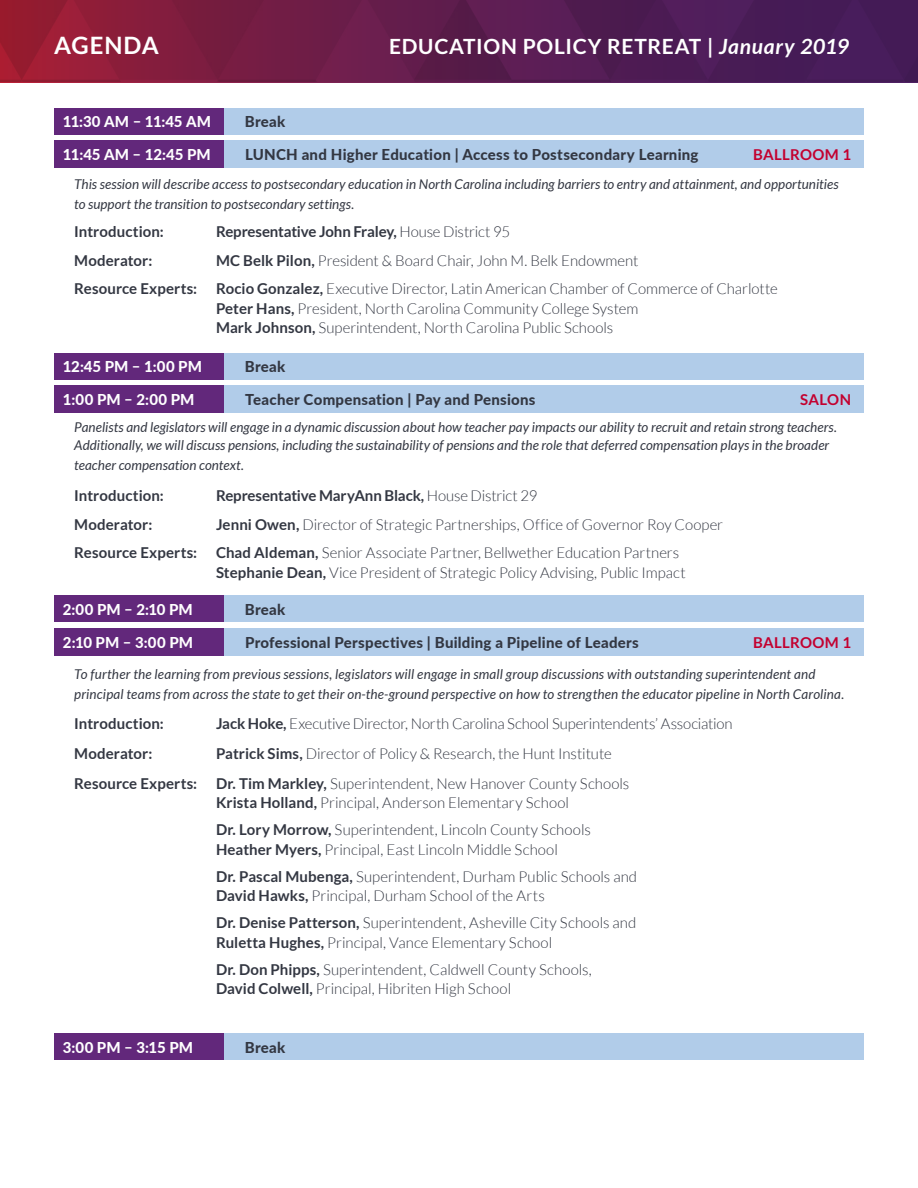
<style>
.page{position:relative;width:918px;height:1188px;background:#fff}
.page>*{position:absolute;margin:0;border:0;box-sizing:border-box;transform-origin:0 0}
.t1{font:700 24px "Lato";letter-spacing:.04em;color:#fff}
.t2{font:700 21px "Lato";letter-spacing:.035em;color:#fff}
.DESCRIPTION{font:300 15px/19.5px "Lato";color:#333742}
.SESSION_TITLE{font:800 15px "Lato";letter-spacing:.015em;color:#333742}
.DESCRIPTION-2{font:700 15px "Lato";color:#333742}
.DATE{font:800 15px "Lato";color:#fff}
.LOCATION{font:700 15px "Lato";letter-spacing:.015em;color:#c3002f}
.DESCRIPTION-3{font:italic 13.5px/19.5px "Lato";letter-spacing:.005em;color:#333742}
.s1{font-style:italic}
.s2{font-weight:300}
.s3{font-weight:700}
</style>
<div class="page">
<div style="left:54px;top:108px;width:171px;height:27px;background:#62287b"></div>
<div style="left:225px;top:108px;width:639px;height:27px;background:#b1cce9"></div>
<div style="left:54px;top:140px;width:172px;height:28px;background:#62287b"></div>
<div style="left:225px;top:140px;width:639px;height:28px;background:#b1cce9"></div>
<div style="left:54px;top:385px;width:172px;height:28px;background:#62287b"></div>
<div style="left:225px;top:385px;width:639px;height:28px;background:#b1cce9"></div>
<div style="left:54px;top:628px;width:172px;height:28px;background:#62287b"></div>
<div style="left:225px;top:628px;width:639px;height:28px;background:#b1cce9"></div>
<div style="left:54px;top:353px;width:171px;height:26px;background:#62287b"></div>
<div style="left:225px;top:353px;width:639px;height:26px;background:#b1cce9"></div>
<div style="left:54px;top:596px;width:171px;height:26px;background:#62287b"></div>
<div style="left:225px;top:596px;width:639px;height:26px;background:#b1cce9"></div>
<div style="left:54px;top:1033px;width:171px;height:27px;background:#62287b"></div>
<div style="left:225px;top:1033px;width:639px;height:27px;background:#b1cce9"></div>
<svg style="left:0;top:0;width:918px;height:82px;background:#651c4a"></svg>
<p class="t1" style="left:54px;top:32px;width:106px">AGENDA</p>
<p class="t2" style="left:389px;top:34px;width:461px">EDUCATION POLICY RETREAT | <span class="s1">January 2019</span></p>
<p class="DATE" style="left:63px;top:111px;width:150px">11:30 AM – 11:45 AM</p>
<p class="SESSION_TITLE" style="left:245px;top:111px;width:42px">Break</p>
<p class="DATE" style="left:63px;top:144px;width:149px">11:45 AM – 12:45 PM</p>
<p class="SESSION_TITLE" style="left:245px;top:144px;width:455px">LUNCH and Higher Education | Access to Postsecondary Learning</p>
<p class="DESCRIPTION-3" style="left:74px;top:175px;width:766px">This session will describe access to postsecondary education in North Carolina including barriers to entry and attainment, and opportunities to support the transition to postsecondary settings.</p>
<p class="DESCRIPTION-2" style="left:74px;top:223px;width:91px">Introduction:</p>
<p class="DESCRIPTION-2" style="left:216px;top:223px;width:296px">Representative John Fraley, <span class="s2">House District 95</span></p>
<p class="DESCRIPTION-2" style="left:74px;top:252px;width:80px">Moderator:</p>
<p class="DESCRIPTION" style="left:216px;top:251px;width:424px"><span class="s3">MC Belk Pilon,</span> President &amp; Board Chair, John M. Belk Endowment</p>
<p class="DESCRIPTION" style="left:74px;top:279px;width:705px"><span class="s3">Resource Experts: Rocio Gonzalez,</span> Executive Director, Latin American Chamber of Commerce of Charlotte</p>
<p class="DESCRIPTION" style="left:216px;top:299px;width:424px"><span class="s3">Peter Hans,</span> President, North Carolina Community College System</p>
<p class="DESCRIPTION" style="left:216px;top:318px;width:399px"><span class="s3">Mark Johnson,</span> Superintendent, North Carolina Public Schools</p>
<p class="LOCATION" style="left:753px;top:146px;width:99px">BALLROOM 1</p>
<p class="DATE" style="left:63px;top:355px;width:141px">12:45 PM – 1:00 PM</p>
<p class="SESSION_TITLE" style="left:245px;top:355px;width:42px">Break</p>
<p class="DATE" style="left:63px;top:389px;width:133px">1:00 PM – 2:00 PM</p>
<p class="SESSION_TITLE" style="left:245px;top:389px;width:292px">Teacher Compensation | Pay and Pensions</p>
<p class="DESCRIPTION-3" style="left:74px;top:419px;width:764px;line-height:18px">Panelists and legislators will engage in a dynamic discussion about how teacher pay impacts our ability to recruit and retain strong teachers.<br>Additionally, we will discuss pensions, including the sustainability of pensions and the role that deferred compensation plays in the broader</p>
<p class="DESCRIPTION-3" style="left:74px;top:456px;width:171px">teacher compensation context.</p>
<p class="DESCRIPTION-2" style="left:74px;top:487px;width:91px">Introduction:</p>
<p class="DESCRIPTION-2" style="left:216px;top:487px;width:323px">Representative MaryAnn Black, <span class="s2">House District 29</span></p>
<p class="DESCRIPTION-2" style="left:74px;top:516px;width:80px">Moderator:</p>
<p class="DESCRIPTION" style="left:216px;top:515px;width:509px"><span class="s3">Jenni Owen,</span> Director of Strategic Partnerships, Office of Governor Roy Cooper</p>
<p class="DESCRIPTION" style="left:74px;top:543px;width:607px"><span class="s3">Resource Experts: Chad Aldeman,</span> Senior Associate Partner, Bellwether Education Partners</p>
<p class="DESCRIPTION" style="left:216px;top:563px;width:471px"><span class="s3">Stephanie Dean,</span> Vice President of Strategic Policy Advising, Public Impact</p>
<p class="LOCATION" style="left:800px;top:391px;width:52px">SALON</p>
<p class="DATE" style="left:63px;top:598px;width:132px">2:00 PM – 2:10 PM</p>
<p class="SESSION_TITLE" style="left:245px;top:598px;width:42px">Break</p>
<p class="DATE" style="left:63px;top:632px;width:132px">2:10 PM – 3:00 PM</p>
<p class="SESSION_TITLE" style="left:245px;top:632px;width:395px">Professional Perspectives | Building a Pipeline of Leaders</p>
<p class="DESCRIPTION-3" style="left:74px;top:665px;width:771px">To further the learning from previous sessions, legislators will engage in small group discussions with outstanding superintendent and principal teams from across the state to get their on-the-ground perspective on how to strengthen the educator pipeline in North Carolina.</p>
<p class="DESCRIPTION-2" style="left:74px;top:715px;width:91px">Introduction:</p>
<p class="DESCRIPTION" style="left:216px;top:714px;width:518px"><span class="s3">Jack Hoke,</span> Executive Director, North Carolina School Superintendents’ Association</p>
<p class="DESCRIPTION-2" style="left:74px;top:745px;width:80px">Moderator:</p>
<p class="DESCRIPTION" style="left:216px;top:744px;width:397px"><span class="s3">Patrick Sims,</span> Director of Policy &amp; Research, the Hunt Institute</p>
<p class="DESCRIPTION" style="left:74px;top:774px;width:557px"><span class="s3">Resource Experts: Dr. Tim Markley,</span> Superintendent, New Hanover County Schools</p>
<p class="DESCRIPTION" style="left:216px;top:790px;width:376px;line-height:27px"><span class="s3">Krista Holland,</span> Principal, Anderson Elementary School<br><span class="s3">Dr. Lory Morrow,</span> Superintendent, Lincoln County Schools</p>
<p class="DESCRIPTION" style="left:216px;top:840px;width:343px"><span class="s3">Heather Myers,</span> Principal, East Lincoln Middle School</p>
<p class="DESCRIPTION" style="left:216px;top:867px;width:423px"><span class="s3">Dr. Pascal Mubenga,</span> Superintendent, Durham Public Schools and<br><span class="s3">David Hawks,</span> Principal, Durham School of the Arts</p>
<p class="DESCRIPTION" style="left:216px;top:913px;width:422px"><span class="s3">Dr. Denise Patterson,</span> Superintendent, Asheville City Schools and<br><span class="s3">Ruletta Hughes,</span> Principal, Vance Elementary School</p>
<p class="DESCRIPTION" style="left:216px;top:960px;width:377px"><span class="s3">Dr. Don Phipps,</span> Superintendent, Caldwell County Schools,<br><span class="s3">David Colwell,</span> Principal, Hibriten High School</p>
<p class="LOCATION" style="left:753px;top:634px;width:99px">BALLROOM 1</p>
<p class="DATE" style="left:63px;top:1036px;width:132px">3:00 PM – 3:15 PM</p>
<p class="SESSION_TITLE" style="left:245px;top:1036px;width:42px">Break</p>
</div>
